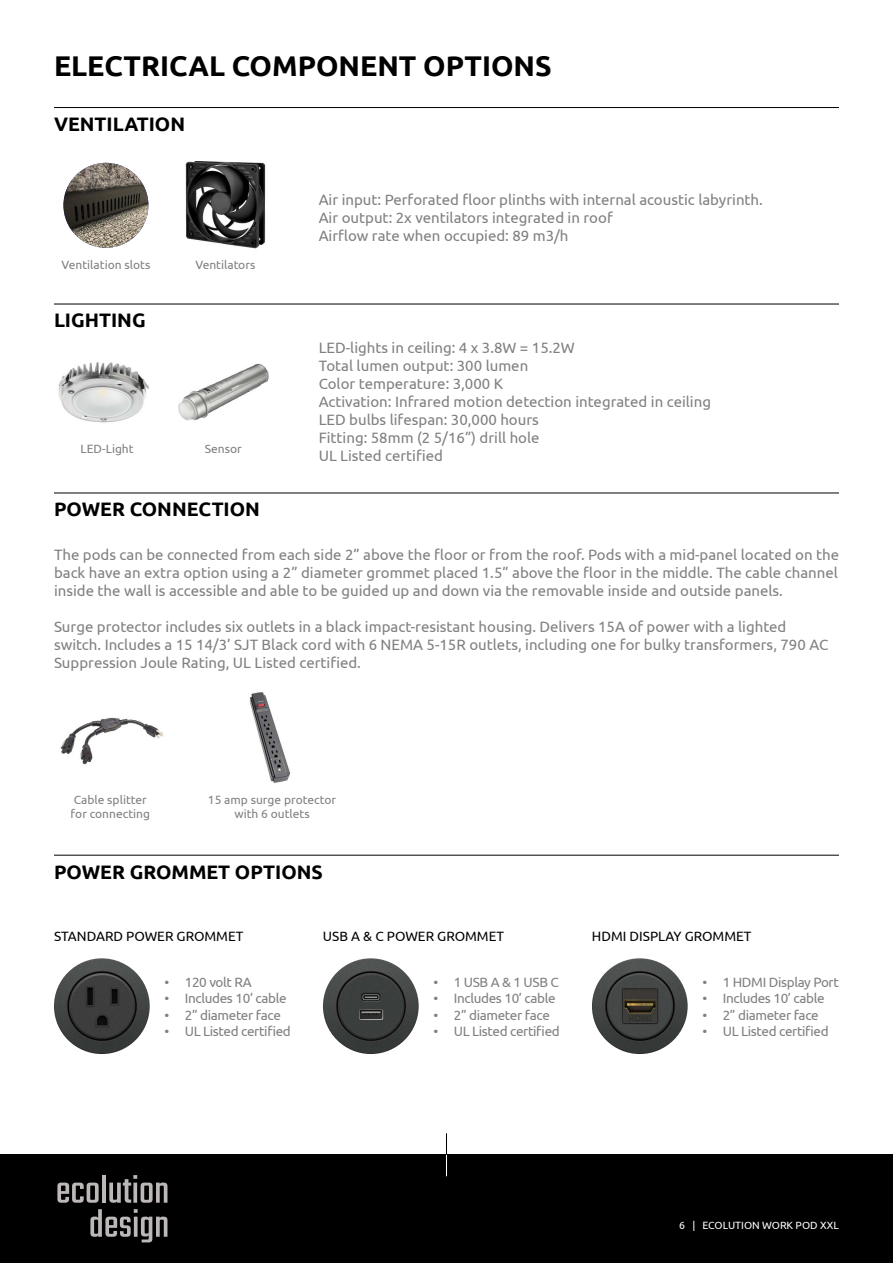
<style>
.page{position:relative;width:893px;height:1263px;background:#fff}
.page>*{position:absolute;margin:0;border:0;box-sizing:border-box;transform-origin:0 0}
.t1{font:700 28.5px "Ubuntu";color:#000}
.t2{font:700 19.5px "Ubuntu";color:#000}
.t3{font:15px/18px "Ubuntu";color:#808080}
.t4{font:13.5px "Ubuntu";letter-spacing:-.025em;color:#808080}
.t5{font:13.5px "Ubuntu";color:#000}
.t6{font:12px/14.4px "Ubuntu";color:#808080}
.t7{font:10.5px "Ubuntu";color:#fff}
</style>
<div class="page">
<img style="left:185px;top:161px;width:81px;height:88px">
<img style="left:63px;top:163px;width:85px;height:85px;border-radius:42px">
<img style="left:249px;top:692px;width:42px;height:91px">
<img style="left:60px;top:717px;width:103px;height:48px">
<img style="left:58px;top:362px;width:91px;height:61px">
<img style="left:178px;top:363px;width:91px;height:58px">
<hr style="left:54px;top:107px;width:785px;height:1px;background:#000">
<hr style="left:54px;top:493px;width:785px;height:1px;background:#000">
<hr style="left:54px;top:304px;width:785px;height:1px;background:#000">
<hr style="left:54px;top:855px;width:785px;height:1px;background:#000">
<img style="left:54px;top:958px;width:96px;height:96px;border-radius:48px">
<img style="left:323px;top:958px;width:96px;height:96px;border-radius:48px">
<img style="left:592px;top:958px;width:96px;height:96px;border-radius:48px">
<div style="left:0;top:1154px;width:893px;height:109px;background:#000"></div>
<svg style="left:446px;top:1133px;width:1px;height:43px"></svg>
<svg style="left:57px;top:1182px;width:42px;height:21px"></svg>
<hr style="left:102px;top:1175px;width:4px;height:28px;background:#bcb8b7">
<svg style="left:109px;top:1175px;width:58px;height:28px"></svg>
<svg style="left:90px;top:1209px;width:77px;height:33px"></svg>
<h1 class="t1" style="left:54px;top:49px;width:499px">ELECTRICAL COMPONENT OPTIONS</h1>
<h2 class="t2" style="left:54px;top:112px;width:133px">VENTILATION</h2>
<p class="t6" style="left:62px;top:258px;width:90px">Ventilation slots</p>
<p class="t6" style="left:195px;top:258px;width:62px">Ventilators</p>
<h2 class="t2" style="left:54px;top:309px;width:93px">LIGHTING</h2>
<p class="t6" style="left:81px;top:441px;width:55px">LED-Light</p>
<p class="t6" style="left:205px;top:441px;width:39px">Sensor</p>
<h2 class="t2" style="left:54px;top:498px;width:207px">POWER CONNECTION</h2>
<p class="t3" style="left:319px;top:190px;width:446px">Air input: Perforated floor plinths with internal acoustic labyrinth.<br>Air output: 2x ventilators integrated in roof<br>Airflow rate when occupied: 89 m3/h</p>
<p class="t3" style="left:319px;top:338px;width:394px">LED-lights in ceiling: 4 x 3.8W = 15.2W<br>Total lumen output: 300 lumen<br>Color temperature: 3,000 K<br>Activation: Infrared motion detection integrated in ceiling LED bulbs lifespan: 30,000 hours<br>Fitting: 58mm (2 5/16”) drill hole<br>UL Listed certified</p>
<p class="t3" style="left:54px;top:545px;width:787px;text-align:justify">The pods can be connected from each side 2” above the floor or from the roof. Pods with a mid-panel located on the back have an extra option using a 2” diameter grommet placed 1.5” above the floor in the middle. The cable channel inside the wall is accessible and able to be guided up and down via the removable inside and outside panels.</p>
<p class="t3" style="left:54px;top:617px;width:776px">Surge protector includes six outlets in a black impact-resistant housing. Delivers 15A of power with a lighted switch. Includes a 15 14/3’ SJT Black cord with 6 NEMA 5-15R outlets, including one for bulky transformers, 790 AC<br>Suppression Joule Rating, UL Listed certified.</p>
<p class="t6" style="left:71px;top:792px;width:81px">Cable splitter for connecting</p>
<p class="t6" style="left:208px;top:792px;width:130px;text-align:center">15 amp surge protector with 6 outlets</p>
<h2 class="t2" style="left:54px;top:860px;width:270px">POWER GROMMET OPTIONS</h2>
<p class="t5" style="left:54px;top:927px;width:191px">STANDARD POWER GROMMET</p>
<p class="t5" style="left:323px;top:927px;width:183px">USB A &amp; C POWER GROMMET</p>
<p class="t5" style="left:592px;top:927px;width:161px">HDMI DISPLAY GROMMET</p>
<p class="t4" style="left:164px;top:974px;width:89px">• 120 volt RA</p>
<p class="t4" style="left:164px;top:990px;width:124px">• Includes 10’ cable</p>
<p class="t4" style="left:164px;top:1006px;width:118px">• 2” diameter face</p>
<p class="t4" style="left:164px;top:1023px;width:128px">• UL Listed certified</p>
<p class="t4" style="left:702px;top:974px;width:138px">• 1 HDMI Display Port</p>
<p class="t4" style="left:702px;top:990px;width:124px">• Includes 10’ cable</p>
<p class="t4" style="left:702px;top:1006px;width:118px">• 2” diameter face</p>
<p class="t4" style="left:702px;top:1023px;width:128px">• UL Listed certified</p>
<p class="t4" style="left:433px;top:974px;width:127px">• 1 USB A &amp; 1 USB C</p>
<p class="t4" style="left:433px;top:990px;width:124px">• Includes 10’ cable</p>
<p class="t4" style="left:433px;top:1006px;width:118px">• 2” diameter face</p>
<p class="t4" style="left:433px;top:1023px;width:128px">• UL Listed certified</p>
<p class="t7" style="left:679px;top:1219px;width:161px">6 | ECOLUTION WORK POD XXL</p>
</div>
